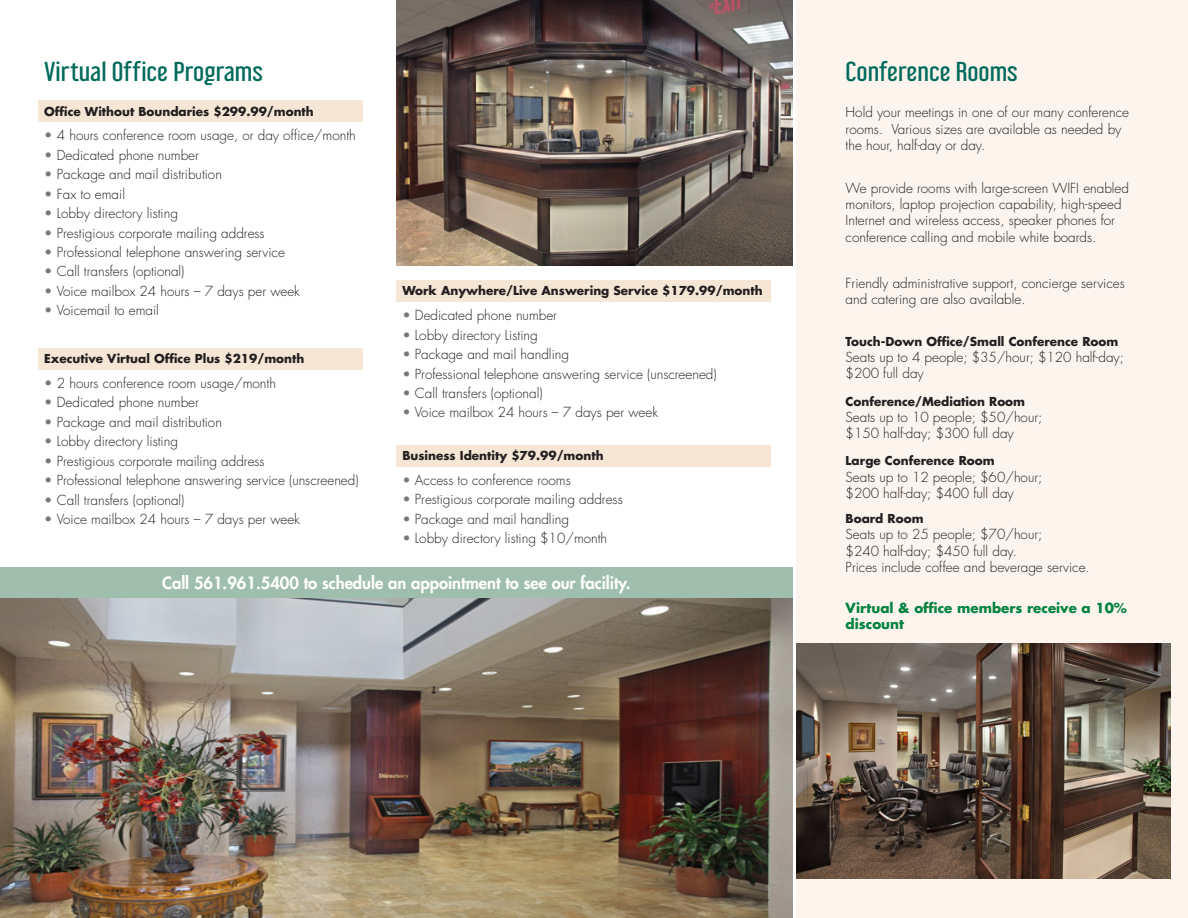
<style>
.page{position:relative;width:1188px;height:918px;background:#fff}
.page>*{position:absolute;margin:0;border:0;box-sizing:border-box;transform-origin:0 0}
.Default{font:24px "Libel Suit Rg";color:#006a5b;scale:1.2 1}
.Default-2{font:800 16.5px "Futura Std";color:#fff}
.Default-3{font:300 13.5px/16.2px "Futura Std";color:#231f20}
.Default-4{font:700 13.5px/16.2px "Futura Std";color:#008240}
.Default-5{font:700 12px "Futura Std";color:#231f20}
.s1{color:#76787b}
</style>
<div class="page">
<div style="left:796px;top:0;width:392px;height:918px;background:#fcf4ed"></div>
<div style="left:0;top:568px;width:793px;height:350px;background:#a0beae"></div>
<img style="left:0;top:599px;width:793px;height:319px">
<div style="left:38px;top:100px;width:325px;height:22px;background:#f5e6d5"></div>
<div style="left:38px;top:348px;width:325px;height:22px;background:#f5e6d5"></div>
<div style="left:396px;top:280px;width:375px;height:21px;background:#f5e6d5"></div>
<div style="left:396px;top:445px;width:375px;height:22px;background:#f5e6d5"></div>
<img style="left:796px;top:644px;width:374px;height:234px">
<img style="left:396px;top:0;width:397px;height:266px">
<p class="Default" style="left:44px;top:52px;width:184px">Virtual Office Programs</p>
<p class="Default-5" style="left:44px;top:103px;width:271px">Office Without Boundaries $299.99/month</p>
<p class="Default-3" style="left:44px;top:128px;width:313px"><span class="s1">•</span> 4 hours conference room usage, or day office/month</p>
<p class="Default-3" style="left:44px;top:147px;width:156px"><span class="s1">•</span> Dedicated phone number</p>
<p class="Default-3" style="left:44px;top:167px;width:179px"><span class="s1">•</span> Package and mail distribution</p>
<p class="Default-3" style="left:44px;top:186px;width:82px"><span class="s1">•</span> Fax to email</p>
<p class="Default-3" style="left:44px;top:205px;width:135px"><span class="s1">•</span> Lobby directory listing</p>
<p class="Default-3" style="left:44px;top:225px;width:222px"><span class="s1">•</span> Prestigious corporate mailing address</p>
<p class="Default-3" style="left:44px;top:244px;width:242px"><span class="s1">•</span> Professional telephone answering service</p>
<p class="Default-3" style="left:44px;top:264px;width:142px"><span class="s1">•</span> Call transfers (optional)</p>
<p class="Default-3" style="left:44px;top:283px;width:257px"><span class="s1">•</span> Voice mailbox 24 hours – 7 days per week</p>
<p class="Default-3" style="left:44px;top:303px;width:116px"><span class="s1">•</span> Voicemail to email</p>
<p class="Default-5" style="left:44px;top:351px;width:262px">Executive Virtual Office Plus $219/month</p>
<p class="Default-3" style="left:44px;top:375px;width:233px"><span class="s1">•</span> 2 hours conference room usage/month</p>
<p class="Default-3" style="left:44px;top:395px;width:156px"><span class="s1">•</span> Dedicated phone number</p>
<p class="Default-3" style="left:44px;top:414px;width:179px"><span class="s1">•</span> Package and mail distribution</p>
<p class="Default-3" style="left:44px;top:434px;width:135px"><span class="s1">•</span> Lobby directory listing</p>
<p class="Default-3" style="left:44px;top:453px;width:222px"><span class="s1">•</span> Prestigious corporate mailing address</p>
<p class="Default-3" style="left:44px;top:473px;width:316px"><span class="s1">•</span> Professional telephone answering service (unscreened)</p>
<p class="Default-3" style="left:44px;top:492px;width:142px"><span class="s1">•</span> Call transfers (optional)</p>
<p class="Default-3" style="left:44px;top:511px;width:257px"><span class="s1">•</span> Voice mailbox 24 hours – 7 days per week</p>
<p class="Default-5" style="left:402px;top:283px;width:362px">Work Anywhere/Live Answering Service $179.99/month</p>
<p class="Default-3" style="left:402px;top:308px;width:156px"><span class="s1">•</span> Dedicated phone number</p>
<p class="Default-3" style="left:402px;top:327px;width:137px"><span class="s1">•</span> Lobby directory Listing</p>
<p class="Default-3" style="left:402px;top:346px;width:168px"><span class="s1">•</span> Package and mail handling</p>
<p class="Default-3" style="left:402px;top:366px;width:316px"><span class="s1">•</span> Professional telephone answering service (unscreened)</p>
<p class="Default-3" style="left:402px;top:385px;width:142px"><span class="s1">•</span> Call transfers (optional)</p>
<p class="Default-3" style="left:402px;top:405px;width:257px"><span class="s1">•</span> Voice mailbox 24 hours – 7 days per week</p>
<p class="Default-5" style="left:402px;top:447px;width:203px">Business Identity $79.99/month</p>
<p class="Default-3" style="left:402px;top:472px;width:170px"><span class="s1">•</span> Access to conference rooms</p>
<p class="Default-3" style="left:402px;top:491px;width:222px"><span class="s1">•</span> Prestigious corporate mailing address</p>
<p class="Default-3" style="left:402px;top:511px;width:168px"><span class="s1">•</span> Package and mail handling</p>
<p class="Default-3" style="left:402px;top:530px;width:206px"><span class="s1">•</span> Lobby directory listing $10/month</p>
<p class="Default-2" style="left:162px;top:572px;width:470px">Call 561.961.5400 to schedule an appointment to see our facility.</p>
<p class="Default" style="left:846px;top:52px;width:145px">Conference Rooms</p>
<p class="Default-3" style="left:846px;top:105px;width:285px">Hold your meetings in one of our many conference rooms. Various sizes are available as needed by the hour, half-day or day.</p>
<p class="Default-3" style="left:846px;top:180px;width:285px">We provide rooms with large-screen WIFI enabled monitors, laptop projection capability, high-speed Internet and wireless access, speaker phones for conference calling and mobile white boards.</p>
<p class="Default-3" style="left:846px;top:275px;width:281px">Friendly administrative support, concierge services and catering are also available.</p>
<p class="Default-5" style="left:846px;top:334px;width:274px">Touch-Down Office/Small Conference Room</p>
<p class="Default-3" style="left:846px;top:350px;width:280px">Seats up to 4 people; $35/hour; $120 half-day; $200 full day</p>
<p class="Default-5" style="left:846px;top:393px;width:181px">Conference/Mediation Room</p>
<p class="Default-3" style="left:846px;top:409px;width:198px">Seats up to 10 people; $50/hour; $150 half-day; $300 full day</p>
<p class="Default-5" style="left:846px;top:453px;width:150px">Large Conference Room</p>
<p class="Default-3" style="left:846px;top:469px;width:198px">Seats up to 12 people; $60/hour; $200 half-day; $400 full day</p>
<p class="Default-5" style="left:846px;top:511px;width:79px">Board Room</p>
<p class="Default-3" style="left:846px;top:527px;width:246px">Seats up to 25 people; $70/hour;<br>$240 half-day; $450 full day.<br>Prices include coffee and beverage service.</p>
<p class="Default-4" style="left:846px;top:600px;width:283px">Virtual &amp; office members receive a 10% discount</p>
</div>
